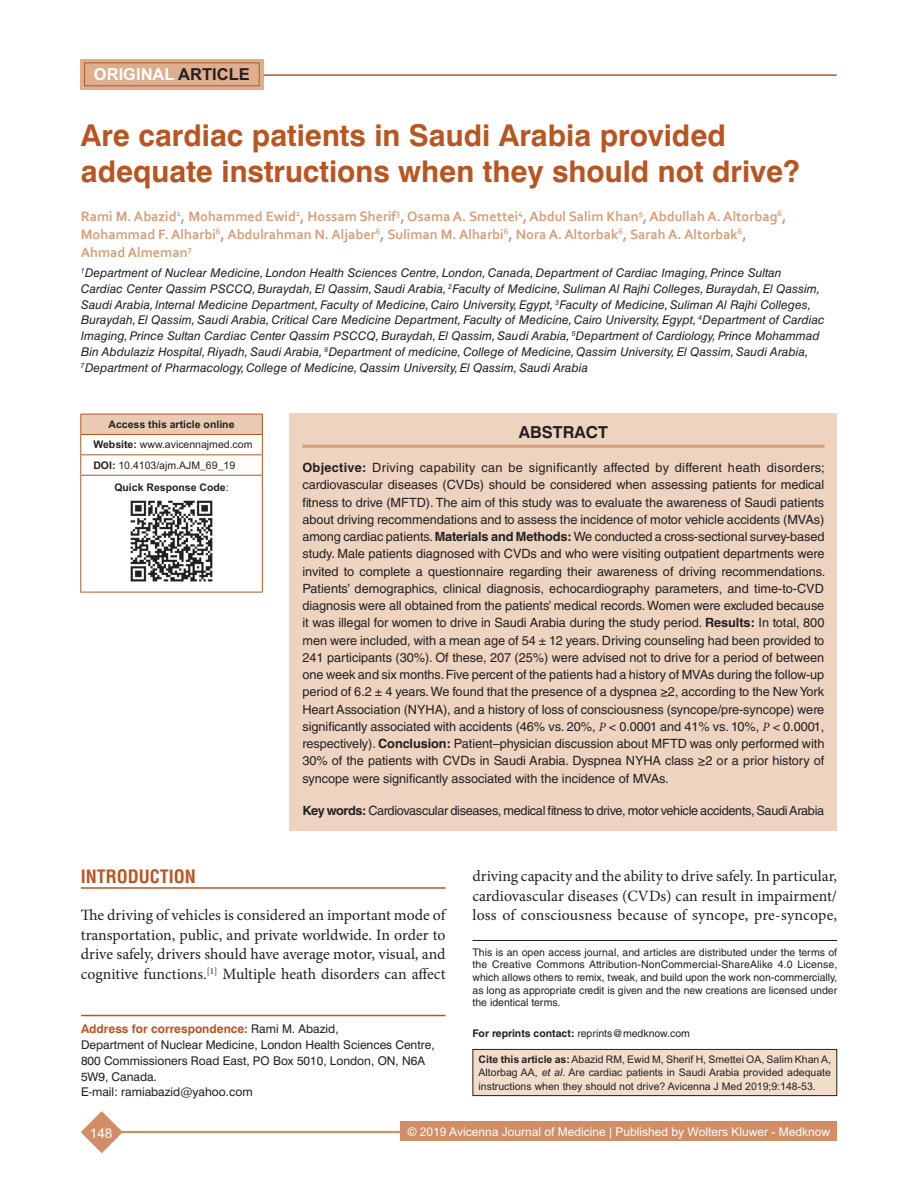
<style>
.page{position:relative;width:918px;height:1188px;background:#fff}
.page>*{position:absolute;margin:0;border:0;box-sizing:border-box;transform-origin:0 0}
.t1{font:700 30px/36px "Swiss 721 BT";color:#b95521}
.t2{font:700 condensed 18px "Helvetica LT Std";color:#b95521}
.t3{font:700 16.5px "Arial MT Std";color:#fff}
.t4{font:700 16.5px "Swiss 721 BT";color:#231f20}
.t5{font:15.75px/19.5px "Minion Pro";letter-spacing:.005em;color:#231f20;text-align:justify}
.t6{font:700 14.25px/18px "Corbel";color:#d89d78}
.t7{font:13.5px "Arial MT Std";color:#fff}
.t8{font:12.75px/17.2px "Helvetica LT Std";letter-spacing:-.025em;color:#231f20;text-align:justify}
.t9{font:italic 12px/15.8px "Helvetica LT Std";color:#231f20}
.t10{font:12px/15.8px "Swiss 721 BT";color:#231f20}
.t11{font:12px "Arial MT Std";color:#fff}
.t12{font:10.5px/12.6px "Helvetica LT Std";color:#231f20;text-align:justify}
.t13{font:10.5px/20.4px "Arial MT Std";color:#231f20}
.t14{font:700 10.5px "Arial MT Std";color:#231f20}
.s1{color:#231f20}
.s2{font-weight:700}
.s3{font-weight:400}
.s4{font-family:"Minion Pro";font-style:italic}
.s5{font-weight:700;color:#b95521}
.s6{font-style:italic}
</style>
<div class="page">
<svg style="left:81px;top:1111px;width:42px;height:42px"></svg>
<hr style="left:120px;top:1131px;width:382px;height:2px;background:#d18d65">
<div style="left:401px;top:1122px;width:436px;height:19px;background:#d18d65"></div>
<div style="left:80px;top:59px;width:183px;height:31px;background:#deae8f"></div>
<div style="left:84px;top:63px;width:176px;height:23px;border:1px solid #b95521"></div>
<hr style="left:263px;top:74px;width:574px;height:2px;background:#b95521">
<div style="left:81px;top:414px;width:181px;height:20px;background:#eacab3"></div>
<hr style="left:80px;top:414px;width:183px;height:1px;background:#b95521">
<hr style="left:80px;top:434px;width:183px;height:1px;background:#b95521">
<svg style="left:80px;top:414px;width:1px;height:61px"></svg>
<svg style="left:262px;top:414px;width:1px;height:61px"></svg>
<hr style="left:80px;top:454px;width:183px;height:1px;background:#b95521">
<hr style="left:80px;top:476px;width:1px;height:116px;background:#b95521">
<hr style="left:262px;top:476px;width:1px;height:116px;background:#b95521">
<hr style="left:80px;top:475px;width:183px;height:1px;background:#b95521">
<hr style="left:80px;top:592px;width:183px;height:1px;background:#b95521">
<img style="left:130px;top:500px;width:83px;height:82px">
<div style="left:290px;top:414px;width:547px;height:58px;background:#eed3c0"></div>
<hr style="left:302px;top:445px;width:522px;height:3px;background:#d89d78">
<div style="left:290px;top:449px;width:547px;height:352px;background:#eed3c0"></div>
<div style="left:290px;top:791px;width:547px;height:40px;background:#eed3c0"></div>
<hr style="left:81px;top:887px;width:365px;height:2px;background:#b95521">
<hr style="left:81px;top:1015px;width:365px;height:1px;background:#b95521">
<hr style="left:472px;top:940px;width:365px;height:1px;background:#231f20">
<div style="left:473px;top:1049px;width:364px;height:47px;background:#f2ddcd"></div>
<div style="left:472px;top:1049px;width:365px;height:47px;border:1px solid #231f20"></div>
<p class="t3" style="left:94px;top:65px;width:157px">ORIGINAL <span class="s1">ARTICLE</span></p>
<h1 class="t1" style="left:81px;top:117px;width:721px">Are cardiac patients in Saudi Arabia provided adequate instructions when they should not drive?</h1>
<p class="t6" style="left:81px;top:207px;width:707px">Rami M. Abazid<sup>1</sup>, Mohammed Ewid<sup>2</sup>, Hossam Sherif<sup>3</sup>, Osama A. Smettei<sup>4</sup>, Abdul Salim Khan<sup>5</sup>, Abdullah A. Altorbag<sup>6</sup>,<br>Mohammad F. Alharbi<sup>6</sup>, Abdulrahman N. Aljaber<sup>6</sup>, Suliman M. Alharbi<sup>6</sup>, Nora A. Altorbak<sup>6</sup>, Sarah A. Altorbak<sup>6</sup>,<br>Ahmad Almeman<sup>7</sup></p>
<p class="t9" style="left:81px;top:265px;width:745px"><sup>1</sup>Department of Nuclear Medicine, London Health Sciences Centre, London, Canada, Department of Cardiac Imaging, Prince Sultan Cardiac Center Qassim PSCCQ, Buraydah, El Qassim, Saudi Arabia, <sup>2</sup>Faculty of Medicine, Suliman Al Rajhi Colleges, Buraydah, El Qassim, Saudi Arabia, Internal Medicine Department, Faculty of Medicine, Cairo University, Egypt, <sup>3</sup>Faculty of Medicine, Suliman Al Rajhi Colleges, Buraydah, El Qassim, Saudi Arabia, Critical Care Medicine Department, Faculty of Medicine, Cairo University, Egypt, <sup>4</sup>Department of Cardiac Imaging, Prince Sultan Cardiac Center Qassim PSCCQ, Buraydah, El Qassim, Saudi Arabia, <sup>5</sup>Department of Cardiology, Prince Mohammad Bin Abdulaziz Hospital, Riyadh, Saudi Arabia, <sup>6</sup>Department of medicine, College of Medicine, Qassim University, El Qassim, Saudi Arabia, <sup>7</sup>Department of Pharmacology, College of Medicine, Qassim University, El Qassim, Saudi Arabia</p>
<p class="t13" style="left:93px;top:414px;width:161px;text-indent:15px"><span class="s2">Access this article online<br>Website:</span> www.avicennajmed.com<br><span class="s2">DOI:</span> 10.4103/ajm.AJM_69_19</p>
<p class="t14" style="left:114px;top:481px;width:116px">Quick Response Code<span class="s3">:</span></p>
<p class="t4" style="left:519px;top:422px;width:91px">ABSTRACT</p>
<p class="t8" style="left:302px;top:459px;width:524px"><span class="s2">Objective:</span> Driving capability can be significantly affected by different heath disorders; cardiovascular diseases (CVDs) should be considered when assessing patients for medical fitness to drive (MFTD). The aim of this study was to evaluate the awareness of Saudi patients about driving recommendations and to assess the incidence of motor vehicle accidents (MVAs) among cardiac patients. <span class="s2">Materials and Methods:</span> We conducted a cross-sectional survey-based study. Male patients diagnosed with CVDs and who were visiting outpatient departments were invited to complete a questionnaire regarding their awareness of driving recommendations.<br>Patients’ demographics, clinical diagnosis, echocardiography parameters, and time-to-CVD diagnosis were all obtained from the patients’ medical records. Women were excluded because it was illegal for women to drive in Saudi Arabia during the study period. <span class="s2">Results:</span> In total, 800 men were included, with a mean age of 54 ± 12 years. Driving counseling had been provided to 241 participants (30%). Of these, 207 (25%) were advised not to drive for a period of between one week and six months. Five percent of the patients had a history of MVAs during the follow-up period of 6.2 ± 4 years. We found that the presence of a dyspnea ≥2, according to the New York Heart Association (NYHA), and a history of loss of consciousness (syncope/pre-syncope) were significantly associated with accidents (46% vs. 20%, <span class="s4">P</span> &lt; 0.0001 and 41% vs. 10%, <span class="s4">P</span> &lt; 0.0001, respectively). <span class="s2">Conclusion:</span> Patient–physician discussion about MFTD was only performed with 30% of the patients with CVDs in Saudi Arabia. Dyspnea NYHA class ≥2 or a prior history of syncope were significantly associated with the incidence of MVAs.</p>
<p class="t8" style="left:302px;top:802px;width:523px"><span class="s2">Key words:</span> Cardiovascular diseases, medical fitness to drive, motor vehicle accidents, Saudi Arabia</p>
<h2 class="t2" style="left:81px;top:865px;width:117px">INTRODUCTION</h2>
<p class="t5" style="left:81px;top:906px;width:366px">The driving of vehicles is considered an important mode of transportation, public, and private worldwide. In order to drive safely, drivers should have average motor, visual, and cognitive functions.<sup>[1]</sup> Multiple heath disorders can affect</p>
<p class="t10" style="left:81px;top:1021px;width:355px"><span class="s5">Address for correspondence:</span> Rami M. Abazid,<br>Department of Nuclear Medicine, London Health Sciences Centre, 800 Commissioners Road East, PO Box 5010, London, ON, N6A 5W9, Canada.<br>E-mail: ramiabazid@yahoo.com</p>
<p class="t5" style="left:473px;top:867px;width:366px">driving capacity and the ability to drive safely. In particular, cardiovascular diseases (CVDs) can result in impairment/ loss of consciousness because of syncope, pre-syncope,</p>
<p class="t12" style="left:472px;top:946px;width:366px">This is an open access journal, and articles are distributed under the terms of the Creative Commons Attribution-NonCommercial-ShareAlike 4.0 License, which allows others to remix, tweak, and build upon the work non-commercially, as long as appropriate credit is given and the new creations are licensed under the identical terms.</p>
<p class="t12" style="left:472px;top:1027px;width:219px"><span class="s2">For reprints contact:</span> reprints@medknow.com</p>
<p class="t13" style="left:479px;top:1052px;width:354px;line-height:13.5px;text-align:justify"><span class="s2">Cite this article as:</span> Abazid RM, Ewid M, Sherif H, Smettei OA, Salim Khan A, Altorbag AA, <span class="s6">et al</span>. Are cardiac patients in Saudi Arabia provided adequate instructions when they should not drive? Avicenna J Med 2019;9:148-53.</p>
<p class="t7" style="left:90px;top:1125px;width:24px">148</p>
<p class="t11" style="left:408px;top:1125px;width:424px">© 2019 Avicenna Journal of Medicine | Published by Wolters Kluwer - Medknow</p>
</div>
